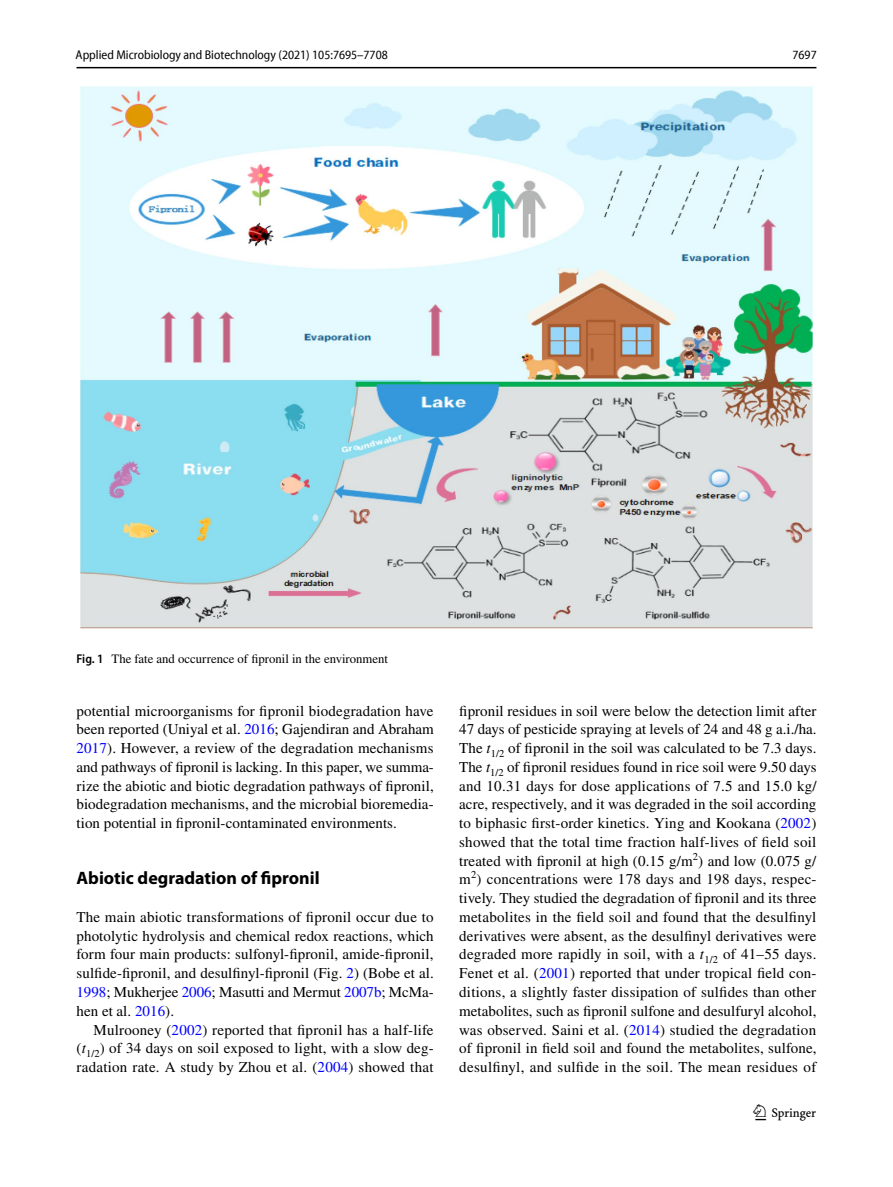
<style>
.page{position:relative;width:893px;height:1187px;background:#fff}
.page>*{position:absolute;margin:0;border:0;box-sizing:border-box;transform-origin:0 0}
.t1{font:22.5px "Springnew Regular 3";color:#000}
.t2{font:700 18px "Myriad Pro";color:#000}
.t3{font:15px/18.8px "STIX";letter-spacing:.005em;color:#000;text-align:justify}
.t4{font:semi-condensed 12.75px "Myriad Pro Unic";color:#000}
.t5{font:12.75px "STIX";color:#000}
.s1{font-family:"Myriad Pro";font-weight:600;font-stretch:semi-condensed}
.s2{color:#00f}
.s3{font-style:italic}
</style>
<div class="page">
<hr style="left:77px;top:67px;width:739px;height:1px;background:#000">
<img style="left:81px;top:87px;width:731px;height:541px">
<p class="t4" style="left:76px;top:50px;width:314px">Applied Microbiology and Biotechnology (2021) 105:7695–7708</p>
<p class="t4" style="left:792px;top:50px;width:26px">7697</p>
<p class="t5" style="left:77px;top:650px;width:313px"><span class="s1">Fig. 1</span> The fate and occurrence of fipronil in the environment</p>
<p class="t3" style="left:77px;top:702px;width:359px">potential microorganisms for fipronil biodegradation have been reported (Uniyal et al. <span class="s2">2016</span>; Gajendiran and Abraham <span class="s2">2017</span>). However, a review of the degradation mechanisms and pathways of fipronil is lacking. In this paper, we summa&shy;rize the abiotic and biotic degradation pathways of fipronil, biodegradation mechanisms, and the microbial bioremedia&shy;tion potential in fipronil-contaminated environments.</p>
<p class="t2" style="left:77px;top:866px;width:245px">Abiotic degradation of fipronil</p>
<p class="t3" style="left:77px;top:908px;width:359px">The main abiotic transformations of fipronil occur due to photolytic hydrolysis and chemical redox reactions, which form four main products: sulfonyl-fipronil, amide-fipronil, sulfide-fipronil, and desulfinyl-fipronil (Fig. <span class="s2">2</span>) (Bobe et al.<br><span class="s2">1998</span>; Mukherjee <span class="s2">2006</span>; Masutti and Mermut <span class="s2">2007b</span>; McMa&shy;hen et al. <span class="s2">2016</span>).</p>
<p class="t3" style="left:77px;top:1021px;width:359px;text-indent:17px">Mulrooney (<span class="s2">2002</span>) reported that fipronil has a half-life (<span class="s3">t</span><sub>1/2</sub>) of 34 days on soil exposed to light, with a slow deg&shy;radation rate. A study by Zhou et al. (<span class="s2">2004</span>) showed that</p>
<p class="t3" style="left:459px;top:702px;width:359px">fipronil residues in soil were below the detection limit after 47 days of pesticide spraying at levels of 24 and 48 g a.i./ha.<br>The <span class="s3">t</span><sub>1/2</sub> of fipronil in the soil was calculated to be 7.3 days.<br>The <span class="s3">t</span><sub>1/2</sub> of fipronil residues found in rice soil were 9.50 days and 10.31 days for dose applications of 7.5 and 15.0 kg/ acre, respectively, and it was degraded in the soil according to biphasic first-order kinetics. Ying and Kookana (<span class="s2">2002</span>) showed that the total time fraction half-lives of field soil treated with fipronil at high (0.15 g/m<sup>2</sup>) and low (0.075 g/ m<sup>2</sup>) concentrations were 178 days and 198 days, respec&shy;tively. They studied the degradation of fipronil and its three metabolites in the field soil and found that the desulfinyl derivatives were absent, as the desulfinyl derivatives were degraded more rapidly in soil, with a <span class="s3">t</span><sub>1/2</sub> of 41–55 days.<br>Fenet et al. (<span class="s2">2001</span>) reported that under tropical field con&shy;ditions, a slightly faster dissipation of sulfides than other metabolites, such as fipronil sulfone and desulfuryl alcohol, was observed. Saini et al. (<span class="s2">2014</span>) studied the degradation of fipronil in field soil and found the metabolites, sulfone, desulfinyl, and sulfide in the soil. The mean residues of</p>
<h1 class="t1" style="left:755px;top:1104px;width:62px">1 3</h1>
</div>
